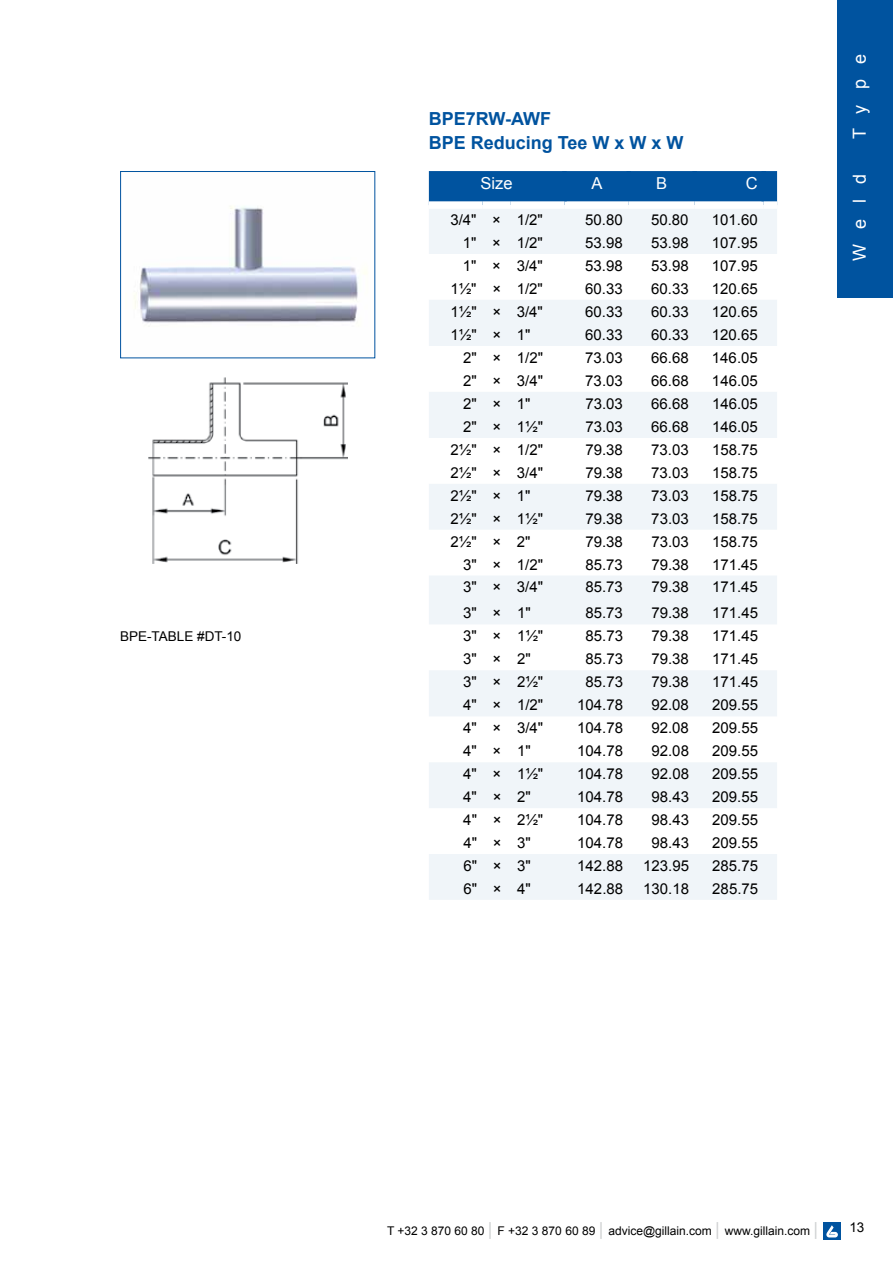
<style>
.page{position:relative;width:893px;height:1263px;background:#fff}
.page>*{position:absolute;margin:0;border:0;box-sizing:border-box;transform-origin:0 0}
.t1{font:700 18px/24px "Arial";color:#00539f}
.t2{font:18px "Arial";letter-spacing:.85em;color:#fff}
.t3{font:16.5px "Arial";color:#fff}
.t4{font:15px "Arial";color:#000}
.t5{font:13.5px "Arial";color:#000}
.t6{font:12px "Arial";color:#000}
.s1{font-size:18px;color:#d1d3d4}
</style>
<div class="page">
<div style="left:823px;top:1222px;width:17px;height:17px;background:#00539f"></div>
<svg style="left:826px;top:1225px;width:12px;height:12px"></svg>
<div style="left:838px;top:0;width:55px;height:298px;background:#00539f"></div>
<img style="left:134px;top:206px;width:233px;height:117px">
<div style="left:120px;top:171px;width:255px;height:187px;border:1px solid #00539f"></div>
<img style="left:149px;top:377px;width:199px;height:187px">
<div style="left:429px;top:171px;width:348px;height:30px;background:#00539f"></div>
<svg style="left:429px;top:209px;width:348px;height:691px;fill:#f0f5f9"></svg>
<div style="left:626px;top:171px;width:5px;height:30px;background:#00539f"></div>
<div style="left:692px;top:171px;width:5px;height:30px;background:#00539f"></div>
<div style="left:562px;top:171px;width:5px;height:30px;background:#00539f"></div>
<div style="left:761px;top:171px;width:5px;height:30px;background:#00539f"></div>
<p class="t5" style="left:120px;top:628px;width:123px">BPE-TABLE #DT-10</p>
<p class="t1" style="left:429px;top:107px;width:256px">BPE7RW-AWF<br>BPE Reducing Tee W x W x W</p>
<p class="t3" style="left:481px;top:172px;width:34px">Size</p>
<p class="t3" style="left:592px;top:172px;width:13px">A</p>
<p class="t3" style="left:656px;top:172px;width:13px">B</p>
<p class="t3" style="left:746px;top:172px;width:13px">C</p>
<p class="t4" style="left:450px;top:210px;width:94px">3/4" × 1/2"</p>
<p class="t4" style="left:585px;top:210px;width:39px">50.80</p>
<p class="t4" style="left:651px;top:210px;width:39px">50.80</p>
<p class="t4" style="left:712px;top:210px;width:47px">101.60</p>
<p class="t4" style="left:463px;top:233px;width:81px">1" × 1/2"</p>
<p class="t4" style="left:585px;top:233px;width:39px">53.98</p>
<p class="t4" style="left:651px;top:233px;width:39px">53.98</p>
<p class="t4" style="left:712px;top:233px;width:47px">107.95</p>
<p class="t4" style="left:463px;top:256px;width:81px">1" × 3/4"</p>
<p class="t4" style="left:585px;top:256px;width:39px">53.98</p>
<p class="t4" style="left:651px;top:256px;width:39px">53.98</p>
<p class="t4" style="left:712px;top:256px;width:47px">107.95</p>
<p class="t4" style="left:450px;top:279px;width:94px">1½" × 1/2"</p>
<p class="t4" style="left:585px;top:279px;width:39px">60.33</p>
<p class="t4" style="left:651px;top:279px;width:39px">60.33</p>
<p class="t4" style="left:712px;top:279px;width:47px">120.65</p>
<p class="t4" style="left:450px;top:302px;width:94px">1½" × 3/4"</p>
<p class="t4" style="left:585px;top:302px;width:39px">60.33</p>
<p class="t4" style="left:651px;top:302px;width:39px">60.33</p>
<p class="t4" style="left:712px;top:302px;width:47px">120.65</p>
<p class="t4" style="left:450px;top:324px;width:81px">1½" × 1"</p>
<p class="t4" style="left:585px;top:324px;width:39px">60.33</p>
<p class="t4" style="left:651px;top:324px;width:39px">60.33</p>
<p class="t4" style="left:712px;top:324px;width:47px">120.65</p>
<p class="t4" style="left:463px;top:348px;width:81px">2" × 1/2"</p>
<p class="t4" style="left:585px;top:348px;width:39px">73.03</p>
<p class="t4" style="left:651px;top:348px;width:39px">66.68</p>
<p class="t4" style="left:712px;top:348px;width:47px">146.05</p>
<p class="t4" style="left:463px;top:371px;width:81px">2" × 3/4"</p>
<p class="t4" style="left:585px;top:371px;width:39px">73.03</p>
<p class="t4" style="left:651px;top:371px;width:39px">66.68</p>
<p class="t4" style="left:712px;top:371px;width:47px">146.05</p>
<p class="t4" style="left:463px;top:394px;width:69px">2" × 1"</p>
<p class="t4" style="left:585px;top:394px;width:39px">73.03</p>
<p class="t4" style="left:651px;top:394px;width:39px">66.68</p>
<p class="t4" style="left:712px;top:394px;width:47px">146.05</p>
<p class="t4" style="left:463px;top:417px;width:81px">2" × 1½"</p>
<p class="t4" style="left:585px;top:417px;width:39px">73.03</p>
<p class="t4" style="left:651px;top:417px;width:39px">66.68</p>
<p class="t4" style="left:712px;top:417px;width:47px">146.05</p>
<p class="t4" style="left:451px;top:440px;width:94px">2½" × 1/2"</p>
<p class="t4" style="left:585px;top:440px;width:39px">79.38</p>
<p class="t4" style="left:651px;top:440px;width:39px">73.03</p>
<p class="t4" style="left:712px;top:440px;width:47px">158.75</p>
<p class="t4" style="left:451px;top:463px;width:94px">2½" × 3/4"</p>
<p class="t4" style="left:585px;top:463px;width:39px">79.38</p>
<p class="t4" style="left:651px;top:463px;width:39px">73.03</p>
<p class="t4" style="left:712px;top:463px;width:47px">158.75</p>
<p class="t4" style="left:451px;top:486px;width:81px">2½" × 1"</p>
<p class="t4" style="left:585px;top:486px;width:39px">79.38</p>
<p class="t4" style="left:651px;top:486px;width:39px">73.03</p>
<p class="t4" style="left:712px;top:486px;width:47px">158.75</p>
<p class="t4" style="left:451px;top:509px;width:94px">2½" × 1½"</p>
<p class="t4" style="left:585px;top:509px;width:39px">79.38</p>
<p class="t4" style="left:651px;top:509px;width:39px">73.03</p>
<p class="t4" style="left:712px;top:509px;width:47px">158.75</p>
<p class="t4" style="left:451px;top:531px;width:81px">2½" × 2"</p>
<p class="t4" style="left:585px;top:531px;width:39px">79.38</p>
<p class="t4" style="left:651px;top:531px;width:39px">73.03</p>
<p class="t4" style="left:712px;top:531px;width:47px">158.75</p>
<p class="t4" style="left:463px;top:554px;width:81px">3" × 1/2"</p>
<p class="t4" style="left:585px;top:554px;width:39px">85.73</p>
<p class="t4" style="left:651px;top:554px;width:39px">79.38</p>
<p class="t4" style="left:712px;top:554px;width:47px">171.45</p>
<p class="t4" style="left:463px;top:577px;width:81px">3" × 3/4"</p>
<p class="t4" style="left:585px;top:577px;width:39px">85.73</p>
<p class="t4" style="left:651px;top:577px;width:39px">79.38</p>
<p class="t4" style="left:712px;top:577px;width:47px">171.45</p>
<p class="t4" style="left:463px;top:603px;width:69px">3" × 1"</p>
<p class="t4" style="left:585px;top:603px;width:39px">85.73</p>
<p class="t4" style="left:651px;top:603px;width:39px">79.38</p>
<p class="t4" style="left:712px;top:603px;width:47px">171.45</p>
<p class="t4" style="left:463px;top:626px;width:81px">3" × 1½"</p>
<p class="t4" style="left:585px;top:626px;width:39px">85.73</p>
<p class="t4" style="left:651px;top:626px;width:39px">79.38</p>
<p class="t4" style="left:712px;top:626px;width:47px">171.45</p>
<p class="t4" style="left:463px;top:649px;width:69px">3" × 2"</p>
<p class="t4" style="left:585px;top:649px;width:39px">85.73</p>
<p class="t4" style="left:651px;top:649px;width:39px">79.38</p>
<p class="t4" style="left:712px;top:649px;width:47px">171.45</p>
<p class="t4" style="left:463px;top:672px;width:81px">3" × 2½"</p>
<p class="t4" style="left:585px;top:672px;width:39px">85.73</p>
<p class="t4" style="left:651px;top:672px;width:39px">79.38</p>
<p class="t4" style="left:712px;top:672px;width:47px">171.45</p>
<p class="t4" style="left:463px;top:695px;width:81px">4" × 1/2"</p>
<p class="t4" style="left:577px;top:695px;width:47px">104.78</p>
<p class="t4" style="left:651px;top:695px;width:39px">92.08</p>
<p class="t4" style="left:712px;top:695px;width:47px">209.55</p>
<p class="t4" style="left:463px;top:718px;width:81px">4" × 3/4"</p>
<p class="t4" style="left:577px;top:718px;width:47px">104.78</p>
<p class="t4" style="left:651px;top:718px;width:39px">92.08</p>
<p class="t4" style="left:712px;top:718px;width:47px">209.55</p>
<p class="t4" style="left:463px;top:741px;width:69px">4" × 1"</p>
<p class="t4" style="left:577px;top:741px;width:47px">104.78</p>
<p class="t4" style="left:651px;top:741px;width:39px">92.08</p>
<p class="t4" style="left:712px;top:741px;width:47px">209.55</p>
<p class="t4" style="left:463px;top:764px;width:81px">4" × 1½"</p>
<p class="t4" style="left:577px;top:764px;width:47px">104.78</p>
<p class="t4" style="left:651px;top:764px;width:39px">92.08</p>
<p class="t4" style="left:712px;top:764px;width:47px">209.55</p>
<p class="t4" style="left:463px;top:787px;width:69px">4" × 2"</p>
<p class="t4" style="left:577px;top:787px;width:47px">104.78</p>
<p class="t4" style="left:651px;top:787px;width:39px">98.43</p>
<p class="t4" style="left:712px;top:787px;width:47px">209.55</p>
<p class="t4" style="left:463px;top:810px;width:81px">4" × 2½"</p>
<p class="t4" style="left:577px;top:810px;width:47px">104.78</p>
<p class="t4" style="left:651px;top:810px;width:39px">98.43</p>
<p class="t4" style="left:712px;top:810px;width:47px">209.55</p>
<p class="t4" style="left:463px;top:833px;width:69px">4" × 3"</p>
<p class="t4" style="left:577px;top:833px;width:47px">104.78</p>
<p class="t4" style="left:651px;top:833px;width:39px">98.43</p>
<p class="t4" style="left:712px;top:833px;width:47px">209.55</p>
<p class="t4" style="left:463px;top:856px;width:69px">6" × 3"</p>
<p class="t4" style="left:577px;top:856px;width:47px">142.88</p>
<p class="t4" style="left:643px;top:856px;width:47px">123.95</p>
<p class="t4" style="left:712px;top:856px;width:47px">285.75</p>
<p class="t4" style="left:463px;top:879px;width:69px">6" × 4"</p>
<p class="t4" style="left:577px;top:879px;width:47px">142.88</p>
<p class="t4" style="left:643px;top:879px;width:47px">130.18</p>
<p class="t4" style="left:712px;top:879px;width:47px">285.75</p>
<p class="t2" style="left:848px;top:139px;width:86px;rotate:-90deg">Type</p>
<p class="t2" style="left:848px;top:261px;width:88px;rotate:-90deg">Weld</p>
<p class="t6" style="left:387px;top:1223px;width:433px">T +32 3 870 60 80 <span class="s1">|</span> F +32 3 870 60 89 <span class="s1">|</span> advice@gillain.com <span class="s1">|</span> www.gillain.com <span class="s1">|</span></p>
<p class="t5" style="left:849px;top:1218px;width:17px">13</p>
</div>
